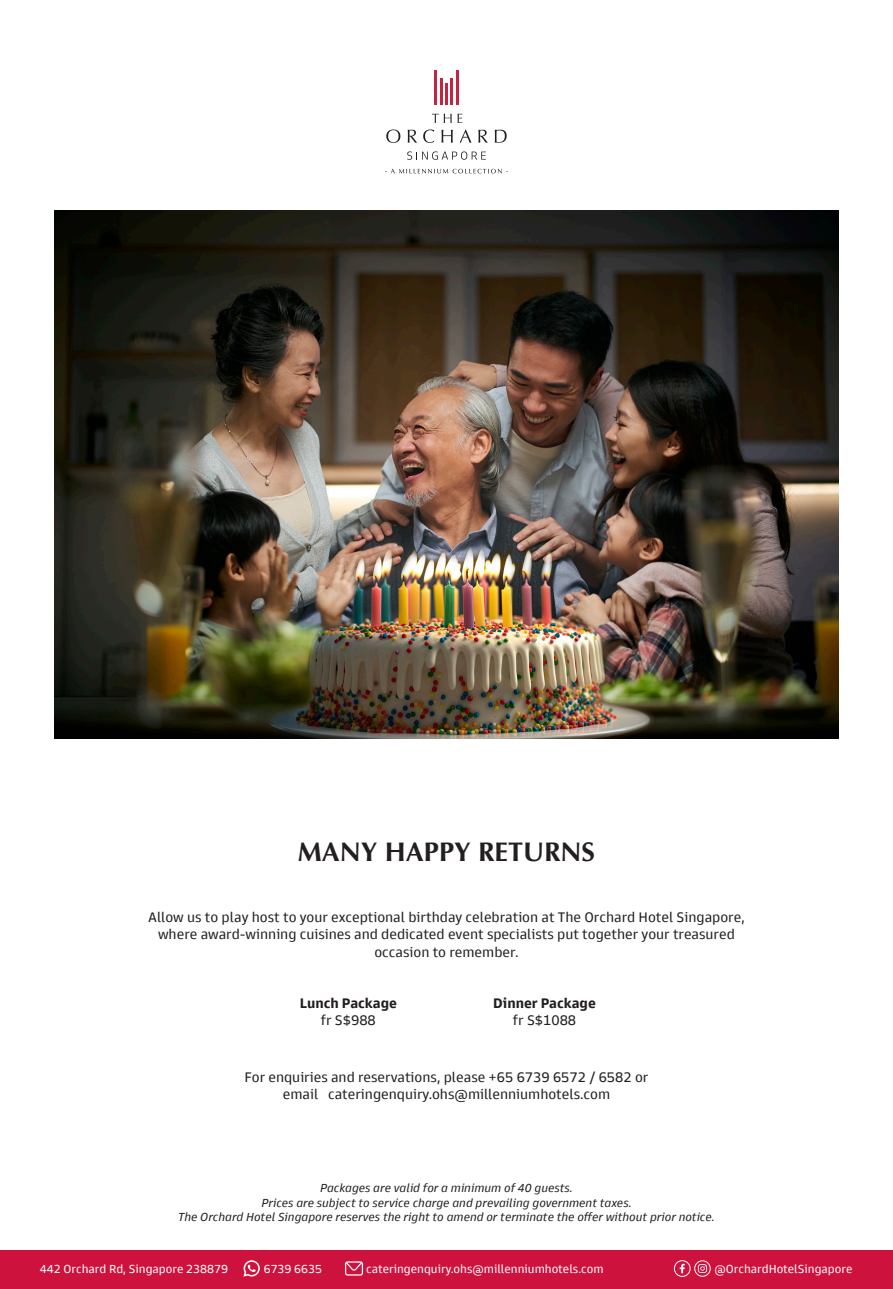
<style>
.page{position:relative;width:893px;height:1289px;background:#fff}
.page>*{position:absolute;margin:0;border:0;box-sizing:border-box;transform-origin:0 0}
.t1{font:700 27px "Optima";color:#231f20}
.t2{font:14.25px "Goldman Sans";color:#231f20}
.t3{font:700 14.25px "Goldman Sans";color:#231f20}
.t4{font:italic 12px "Goldman Sans";color:#231f20}
.t5{font:12px "Goldman Sans";color:#fff}
</style>
<div class="page">
<div style="left:0;top:1250px;width:893px;height:38px;background:#cd123d"></div>
<svg style="left:243px;top:1260px;width:17px;height:16px"></svg>
<svg style="left:345px;top:1261px;width:18px;height:14px"></svg>
<svg style="left:698px;top:1264px;width:9px;height:8px"></svg>
<div style="left:694px;top:1260px;width:17px;height:16px;border:1px solid #fff;border-radius:50%"></div>
<svg style="left:680px;top:1263px;width:5px;height:10px"></svg>
<div style="left:674px;top:1260px;width:16px;height:16px;border:1px solid #fff;border-radius:50%"></div>
<hr style="left:440px;top:78px;width:3px;height:26px;background:#c22541">
<hr style="left:450px;top:78px;width:3px;height:26px;background:#c22541">
<hr style="left:456px;top:70px;width:2px;height:34px;background:#c22541">
<hr style="left:435px;top:70px;width:2px;height:34px;background:#c22541">
<hr style="left:445px;top:83px;width:3px;height:21px;background:#c22541">
<svg style="left:407px;top:151px;width:79px;height:9px"></svg>
<svg style="left:385px;top:169px;width:123px;height:4px"></svg>
<svg style="left:432px;top:114px;width:20px;height:9px"></svg>
<svg style="left:458px;top:114px;width:4px;height:9px"></svg>
<svg style="left:386px;top:129px;width:14px;height:14px"></svg>
<svg style="left:408px;top:130px;width:9px;height:13px"></svg>
<svg style="left:423px;top:129px;width:11px;height:14px"></svg>
<svg style="left:441px;top:130px;width:12px;height:13px"></svg>
<svg style="left:460px;top:129px;width:12px;height:14px"></svg>
<svg style="left:478px;top:130px;width:10px;height:13px"></svg>
<svg style="left:495px;top:130px;width:12px;height:13px"></svg>
<img style="left:54px;top:210px;width:785px;height:528px">
<p class="t1" style="left:298px;top:836px;width:299px">MANY HAPPY RETURNS</p>
<p class="t2" style="left:148px;top:908px;width:598px">Allow us to play host to your exceptional birthday celebration at The Orchard Hotel Singapore,</p>
<p class="t2" style="left:158px;top:925px;width:578px">where award-winning cuisines and dedicated event specialists put together your treasured</p>
<p class="t2" style="left:374px;top:942px;width:146px">occasion to remember.</p>
<p class="t3" style="left:300px;top:994px;width:99px">Lunch Package</p>
<p class="t2" style="left:321px;top:1011px;width:57px">fr S$988</p>
<p class="t3" style="left:493px;top:994px;width:104px">Dinner Package</p>
<p class="t2" style="left:513px;top:1011px;width:65px">fr S$1088</p>
<p class="t2" style="left:245px;top:1068px;width:405px">For enquiries and reservations, please +65 6739 6572 / 6582 or</p>
<p class="t2" style="left:283px;top:1085px;width:329px">email cateringenquiry.ohs@millenniumhotels.com</p>
<p class="t4" style="left:320px;top:1180px;width:254px">Packages are valid for a minimum of 40 guests.</p>
<p class="t4" style="left:261px;top:1195px;width:372px">Prices are subject to service charge and prevailing government taxes.</p>
<p class="t4" style="left:178px;top:1209px;width:538px">The Orchard Hotel Singapore reserves the right to amend or terminate the offer without prior notice.</p>
<p class="t5" style="left:40px;top:1261px;width:190px">442 Orchard Rd, Singapore 238879</p>
<p class="t5" style="left:264px;top:1261px;width:60px">6739 6635</p>
<p class="t5" style="left:366px;top:1261px;width:239px">cateringenquiry.ohs@millenniumhotels.com</p>
<p class="t5" style="left:714px;top:1261px;width:140px">@OrchardHotelSingapore</p>
</div>
